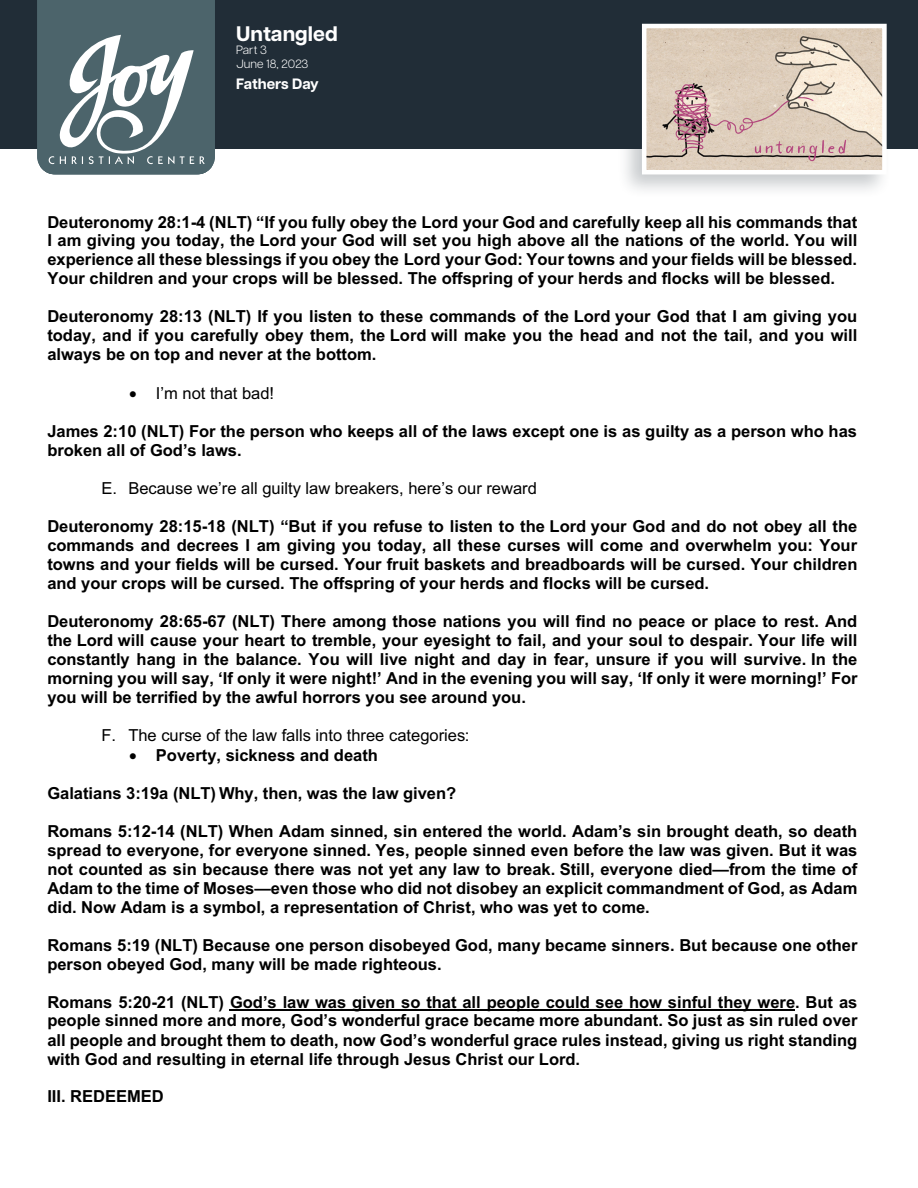
<style>
.page{position:relative;width:918px;height:1188px;background:#fff}
.page>*{position:absolute;margin:0;border:0;box-sizing:border-box;transform-origin:0 0}
.t1{font:700 21px "Articulat CF";color:#fff}
.t2{font:700 16.5px/18.9px "Arial";color:#000;text-align:justify}
.t3{font:16.5px "Arial";color:#000}
.t4{font:700 15px "Articulat CF";letter-spacing:-.005em;color:#fff}
.t5{font:300 12px/13.5px "Articulat CF";color:#fff}
</style>
<div class="page">
<hr style="left:230px;top:1010px;width:565px;height:1px;background:#000">
<div style="left:0;top:0;width:918px;height:149px;background:#212d37"></div>
<div style="left:617px;top:18px;width:276px;height:181px;background:#212d37;opacity:.25"></div>
<svg style="left:640px;top:22px;width:249px;height:155px;background:#d7c7bb"></svg>
<svg style="left:37px;top:0;width:178px;height:174px;background:#6c7f85"></svg>
<p class="t1" style="left:236px;top:18px;width:103px">Untangled</p>
<p class="t5" style="left:236px;top:42px;width:74px">Part 3<br>June 18, 2023</p>
<p class="t4" style="left:236px;top:72px;width:84px">Fathers Day</p>
<p class="t2" style="left:47px;top:213px;width:812px">Deuteronomy 28:1-4 (NLT) “If you fully obey the Lord your God and carefully keep all his commands that I am giving you today, the Lord your God will set you high above all the nations of the world. You will experience all these blessings if you obey the Lord your God: Your towns and your fields will be blessed.<br>Your children and your crops will be blessed. The offspring of your herds and flocks will be blessed.</p>
<p class="t2" style="left:47px;top:307px;width:812px">Deuteronomy 28:13 (NLT) If you listen to these commands of the Lord your God that I am giving you today, and if you carefully obey them, the Lord will make you the head and not the tail, and you will always be on top and never at the bottom.</p>
<p class="t3" style="left:129px;top:382px;width:147px">• I’m not that bad!</p>
<p class="t2" style="left:47px;top:422px;width:811px">James 2:10 (NLT) For the person who keeps all of the laws except one is as guilty as a person who has broken all of God’s laws.</p>
<p class="t3" style="left:101px;top:477px;width:437px">E. Because we’re all guilty law breakers, here’s our reward</p>
<p class="t2" style="left:47px;top:517px;width:812px">Deuteronomy 28:15-18 (NLT) “But if you refuse to listen to the Lord your God and do not obey all the commands and decrees I am giving you today, all these curses will come and overwhelm you: Your towns and your fields will be cursed. Your fruit baskets and breadboards will be cursed. Your children and your crops will be cursed. The offspring of your herds and flocks will be cursed.</p>
<p class="t2" style="left:47px;top:612px;width:812px">Deuteronomy 28:65-67 (NLT) There among those nations you will find no peace or place to rest. And the Lord will cause your heart to tremble, your eyesight to fail, and your soul to despair. Your life will constantly hang in the balance. You will live night and day in fear, unsure if you will survive. In the morning you will say, ‘If only it were night!’ And in the evening you will say, ‘If only it were morning!’ For you will be terrified by the awful horrors you see around you.</p>
<p class="t3" style="left:101px;top:724px;width:370px">F. The curse of the law falls into three categories:</p>
<p class="t2" style="left:129px;top:746px;width:250px">• Poverty, sickness and death</p>
<p class="t2" style="left:47px;top:784px;width:410px">Galatians 3:19a (NLT) Why, then, was the law given?</p>
<p class="t2" style="left:47px;top:822px;width:812px">Romans 5:12-14 (NLT) When Adam sinned, sin entered the world. Adam’s sin brought death, so death spread to everyone, for everyone sinned. Yes, people sinned even before the law was given. But it was not counted as sin because there was not yet any law to break. Still, everyone died—from the time of Adam to the time of Moses—even those who did not disobey an explicit commandment of God, as Adam did. Now Adam is a symbol, a representation of Christ, who was yet to come.</p>
<p class="t2" style="left:47px;top:936px;width:812px">Romans 5:19 (NLT) Because one person disobeyed God, many became sinners. But because one other person obeyed God, many will be made righteous.</p>
<p class="t2" style="left:47px;top:993px;width:812px">Romans 5:20-21 (NLT) God’s law was given so that all people could see how sinful they were. But as people sinned more and more, God’s wonderful grace became more abundant. So just as sin ruled over all people and brought them to death, now God’s wonderful grace rules instead, giving us right standing with God and resulting in eternal life through Jesus Christ our Lord.</p>
<p class="t2" style="left:47px;top:1087px;width:118px">III. REDEEMED</p>
</div>
